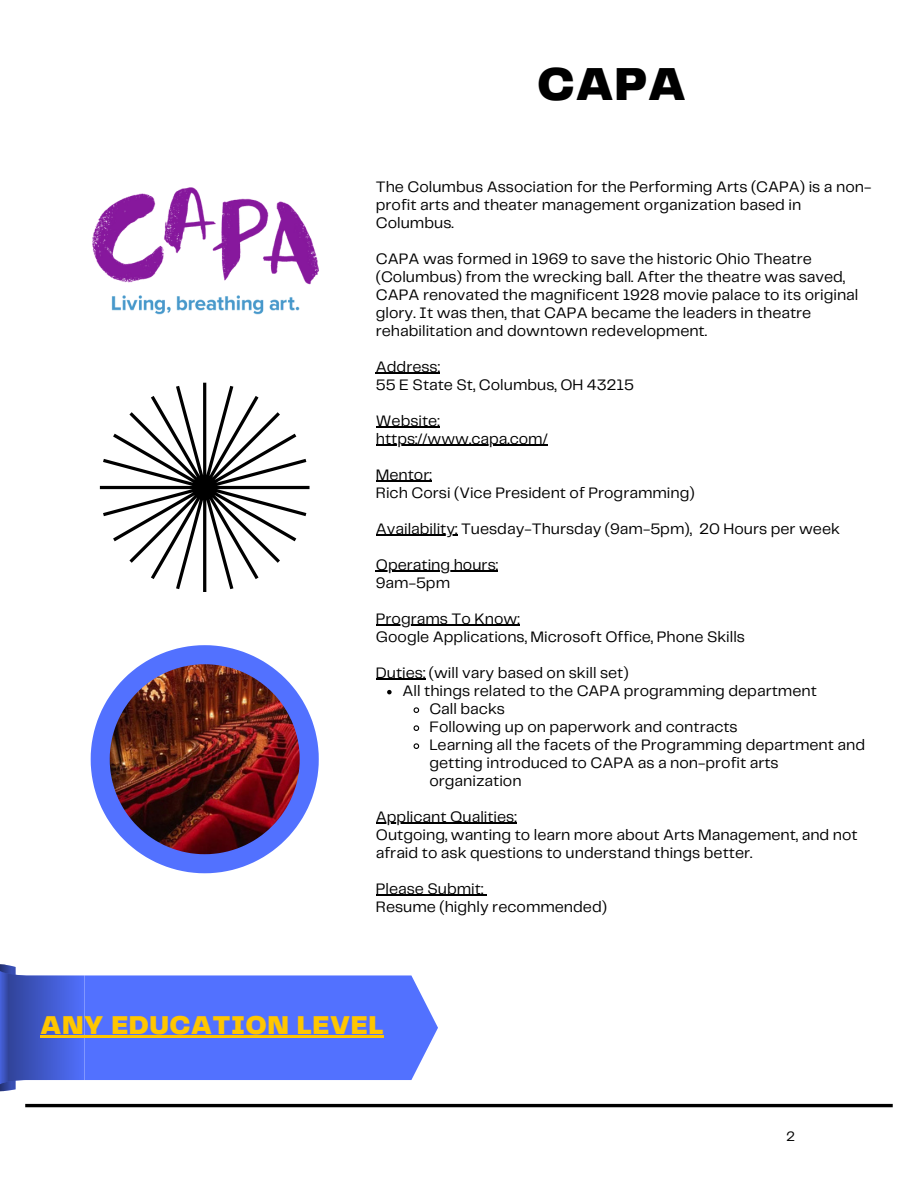
<style>
.page{position:relative;width:918px;height:1188px;background:#fff}
.page>*{position:absolute;margin:0;border:0;box-sizing:border-box;transform-origin:0 0}
.t1{font:900 48px "Telegraf";color:#000}
.t2{font:900 26.85px "Telegraf";letter-spacing:.015em;color:#ffc600}
.t3{font:15.75px/18px "Telegraf";color:#000}
.t4{font:14.1px "Telegraf";color:#000}
</style>
<div class="page">
<hr style="left:25px;top:1104px;width:868px;height:3px;background:#000">
<svg style="left:100px;top:383px;width:209px;height:209px"></svg>
<svg style="left:91px;top:645px;width:228px;height:228px"></svg>
<img style="left:110px;top:664px;width:190px;height:190px">
<svg style="left:0;top:964px;width:438px;height:128px"></svg>
<img style="left:92px;top:187px;width:227px;height:128px">
<hr style="left:376px;top:373px;width:64px;height:1px;background:#000">
<hr style="left:376px;top:427px;width:64px;height:1px;background:#000">
<hr style="left:376px;top:445px;width:172px;height:1px;background:#000">
<hr style="left:376px;top:481px;width:56px;height:1px;background:#000">
<hr style="left:376px;top:535px;width:81px;height:1px;background:#000">
<hr style="left:376px;top:571px;width:122px;height:1px;background:#000">
<hr style="left:376px;top:625px;width:144px;height:1px;background:#000">
<hr style="left:376px;top:679px;width:49px;height:1px;background:#000">
<svg style="left:387px;top:690px;width:5px;height:4px"></svg>
<svg style="left:413px;top:707px;width:7px;height:6px"></svg>
<svg style="left:413px;top:725px;width:7px;height:6px"></svg>
<svg style="left:413px;top:743px;width:7px;height:6px"></svg>
<hr style="left:376px;top:823px;width:141px;height:1px;background:#000">
<hr style="left:376px;top:895px;width:107px;height:1px;background:#000">
<hr style="left:40px;top:1036px;width:344px;height:2px;background:#ffc600">
<p class="t1" style="left:537px;top:63px;width:151px">CAPA</p>
<p class="t3" style="left:376px;top:178px;width:497px">The Columbus Association for the Performing Arts (CAPA) is a non&shy;profit arts and theater management organization based in<br>Columbus.</p>
<p class="t3" style="left:376px;top:250px;width:484px">CAPA was formed in 1969 to save the historic Ohio Theatre (Columbus) from the wrecking ball. After the theatre was saved, CAPA renovated the magnificent 1928 movie palace to its original glory. It was then, that CAPA became the leaders in theatre rehabilitation and downtown redevelopment.</p>
<p class="t3" style="left:376px;top:358px;width:66px">Address:</p>
<p class="t3" style="left:376px;top:376px;width:260px">55 E State St, Columbus, OH 43215</p>
<p class="t3" style="left:376px;top:412px;width:65px">Website:</p>
<p class="t3" style="left:376px;top:430px;width:173px">https://www.capa.com/</p>
<p class="t3" style="left:376px;top:466px;width:57px">Mentor:</p>
<p class="t3" style="left:376px;top:484px;width:320px">Rich Corsi (Vice President of Programming)</p>
<p class="t3" style="left:376px;top:520px;width:466px">Availability: Tuesday-Thursday (9am-5pm), 20 Hours per week</p>
<p class="t3" style="left:376px;top:556px;width:124px">Operating hours:</p>
<p class="t3" style="left:376px;top:574px;width:76px">9am-5pm</p>
<p class="t3" style="left:376px;top:610px;width:145px">Programs To Know:</p>
<p class="t3" style="left:376px;top:628px;width:371px">Google Applications, Microsoft Office, Phone Skills</p>
<p class="t3" style="left:376px;top:664px;width:254px">Duties: (will vary based on skill set)</p>
<p class="t3" style="left:403px;top:682px;width:416px">All things related to the CAPA programming department</p>
<p class="t3" style="left:429px;top:700px;width:77px">Call backs</p>
<p class="t3" style="left:429px;top:718px;width:310px">Following up on paperwork and contracts</p>
<p class="t3" style="left:429px;top:736px;width:437px">Learning all the facets of the Programming department and getting introduced to CAPA as a non-profit arts organization</p>
<p class="t3" style="left:376px;top:808px;width:142px">Applicant Qualities:</p>
<p class="t3" style="left:376px;top:826px;width:483px">Outgoing, wanting to learn more about Arts Management, and not afraid to ask questions to understand things better.</p>
<p class="t3" style="left:376px;top:880px;width:109px">Please Submit:</p>
<p class="t3" style="left:376px;top:898px;width:233px">Resume (highly recommended)</p>
<p class="t2" style="left:40px;top:1013px;width:345px">ANY EDUCATION LEVEL</p>
<p class="t4" style="left:786px;top:1130px;width:10px">2</p>
</div>
